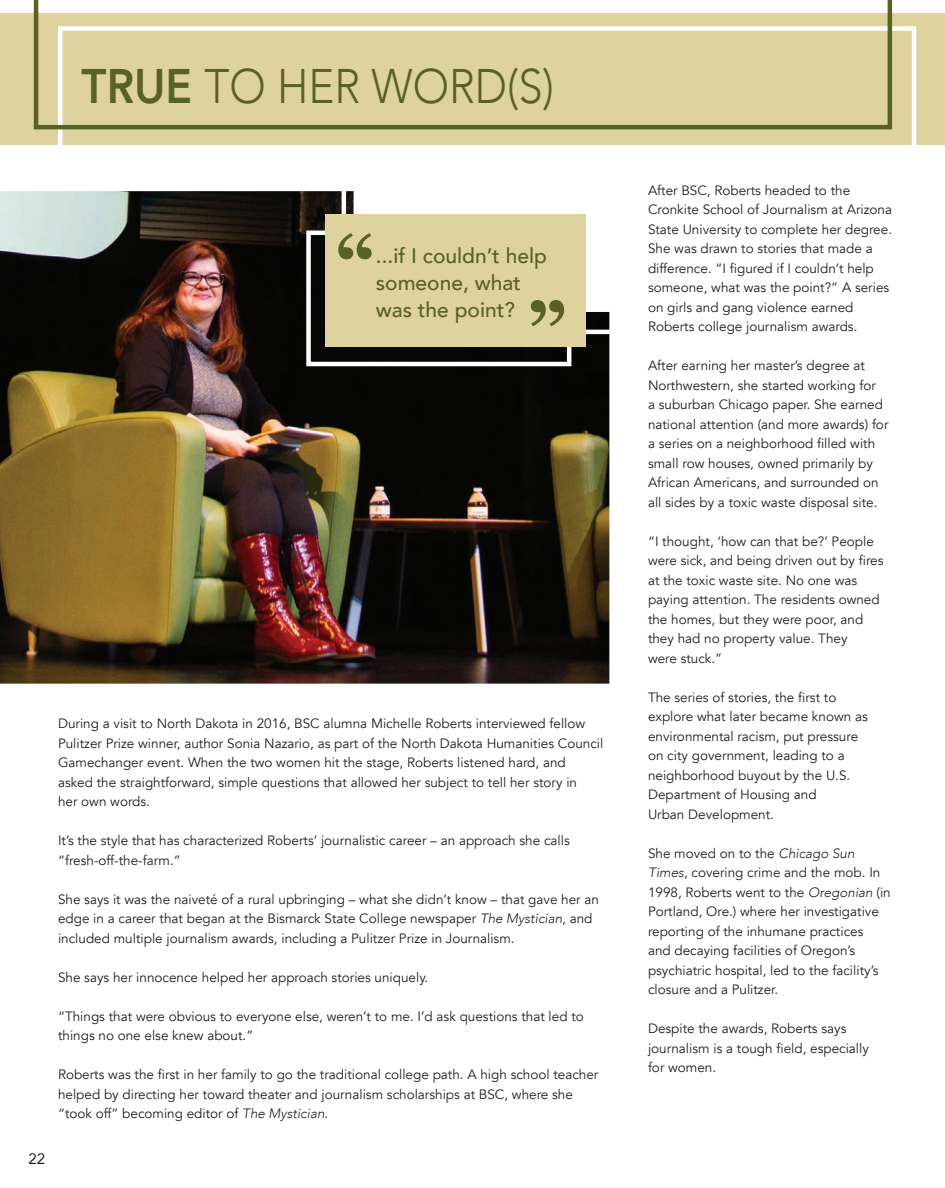
<style>
.page{position:relative;width:945px;height:1188px;background:#fff}
.page>*{position:absolute;margin:0;border:0;box-sizing:border-box;transform-origin:0 0}
.t1{font:700 76.5px "Georgia";color:#596123}
.t2{font:300 48.45px "Avenir";color:#596123;scale:.9 1}
.t3{font:500 21px/27px "Avenir";color:#596123}
.t4{font:15px "Avenir";color:#231f20}
.t5{font:13.5px/19.5px "Avenir";color:#231f20}
.s1{font-weight:800}
.s2{font-weight:300;font-style:italic}
</style>
<div class="page">
<div style="left:0;top:13px;width:945px;height:131px;background:#ded29f"></div>
<img style="left:0;top:191px;width:609px;height:493px">
<div style="left:306px;top:231px;width:265px;height:135px;border:4px solid #fff"></div>
<div style="left:325px;top:214px;width:260px;height:133px;background:#ded29f"></div>
<svg style="left:34px;top:0;width:602px;height:129px"></svg>
<img style="left:636px;top:0;width:309px;height:145px">
<p class="t2" style="left:82px;top:58px;width:526px"><span class="s1">TRUE</span> TO HER WORD(S)</p>
<p class="t1" style="left:336px;top:206px;width:41px">“</p>
<p class="t3" style="left:376px;top:241px;width:173px">...if I couldn’t help someone, what was the point?</p>
<p class="t1" style="left:527px;top:273px;width:41px">”</p>
<p class="t4" style="left:28px;top:1147px;width:18px">22</p>
<p class="t5" style="left:58px;top:714px;width:547px">During a visit to North Dakota in 2016, BSC alumna Michelle Roberts interviewed fellow Pulitzer Prize winner, author Sonia Nazario, as part of the North Dakota Humanities Council Gamechanger event. When the two women hit the stage, Roberts listened hard, and asked the straightforward, simple questions that allowed her subject to tell her story in<br>her own words.</p>
<p class="t5" style="left:58px;top:831px;width:513px">It’s the style that has characterized Roberts’ journalistic career – an approach she calls “fresh-off-the-farm.”</p>
<p class="t5" style="left:58px;top:890px;width:543px">She says it was the naiveté of a rural upbringing – what she didn’t know – that gave her an edge in a career that began at the Bismarck State College newspaper <span class="s2">The Mystician</span>, and included multiple journalism awards, including a Pulitzer Prize in Journalism.</p>
<p class="t5" style="left:58px;top:968px;width:372px">She says her innocence helped her approach stories uniquely.</p>
<p class="t5" style="left:58px;top:1007px;width:527px">“Things that were obvious to everyone else, weren’t to me. I’d ask questions that led to things no one else knew about.”</p>
<p class="t5" style="left:58px;top:1065px;width:542px">Roberts was the first in her family to go the traditional college path. A high school teacher helped by directing her toward theater and journalism scholarships at BSC, where she “took off” becoming editor of <span class="s2">The Mystician</span>.</p>
<p class="t5" style="left:648px;top:181px;width:246px">After BSC, Roberts headed to the Cronkite School of Journalism at Arizona State University to complete her degree.<br>She was drawn to stories that made a difference. “I figured if I couldn’t help someone, what was the point?” A series on girls and gang violence earned Roberts college journalism awards.</p>
<p class="t5" style="left:648px;top:356px;width:242px">After earning her master’s degree at Northwestern, she started working for<br>a suburban Chicago paper. She earned national attention (and more awards) for a series on a neighborhood filled with small row houses, owned primarily by African Americans, and surrounded on all sides by a toxic waste disposal site.</p>
<p class="t5" style="left:648px;top:532px;width:237px">“I thought, ‘how can that be?’ People were sick, and being driven out by fires at the toxic waste site. No one was paying attention. The residents owned the homes, but they were poor, and they had no property value. They<br>were stuck.”</p>
<p class="t5" style="left:648px;top:688px;width:221px">The series of stories, the first to explore what later became known as environmental racism, put pressure on city government, leading to a neighborhood buyout by the U.S.<br>Department of Housing and<br>Urban Development.</p>
<p class="t5" style="left:648px;top:844px;width:244px">She moved on to the <span class="s2">Chicago Sun Times</span>, covering crime and the mob. In 1998, Roberts went to the <span class="s2">Oregonian</span> (in Portland, Ore.) where her investigative reporting of the inhumane practices<br>and decaying facilities of Oregon’s psychiatric hospital, led to the facility’s closure and a Pulitzer.</p>
<p class="t5" style="left:648px;top:1019px;width:222px">Despite the awards, Roberts says journalism is a tough field, especially for women.</p>
</div>
